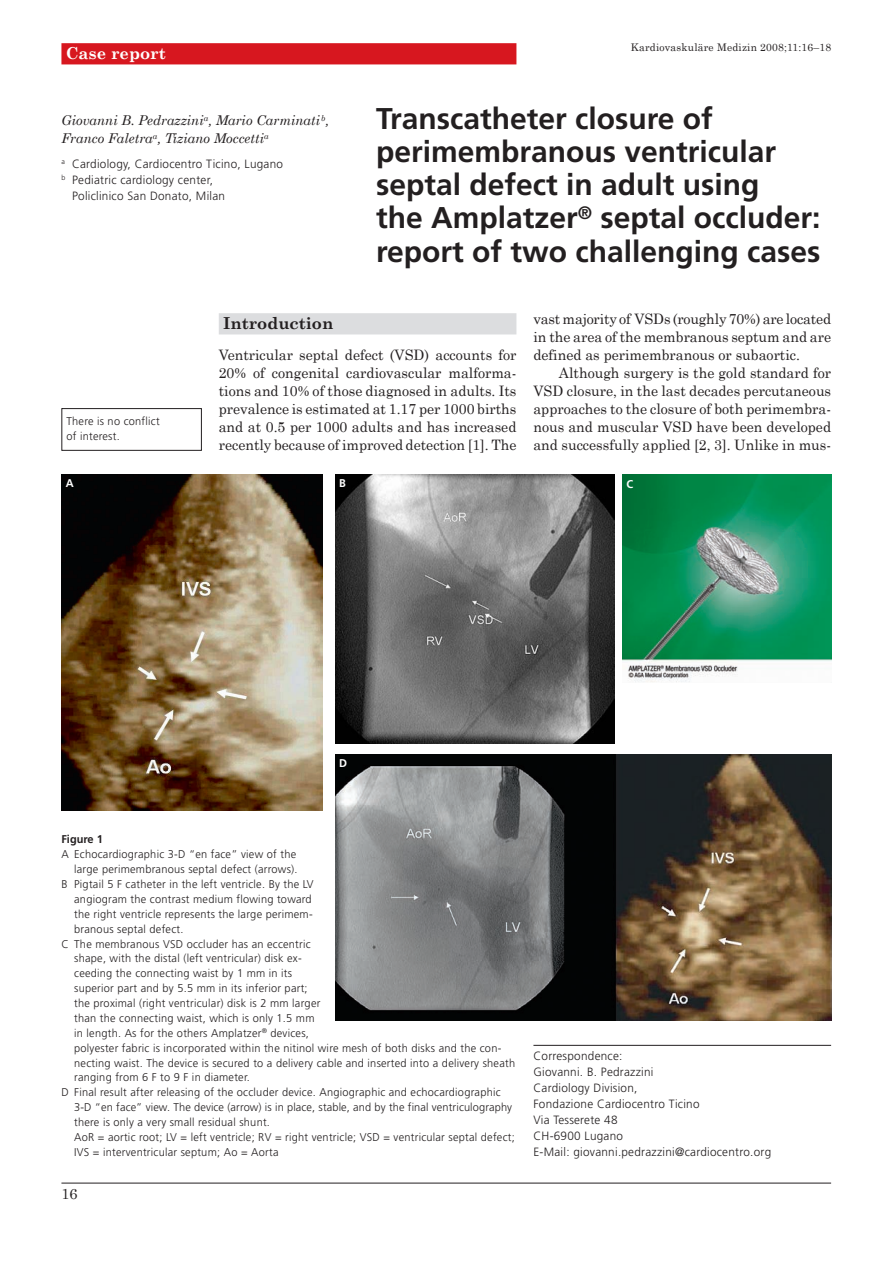
<style>
.page{position:relative;width:893px;height:1263px;background:#fff}
.page>*{position:absolute;margin:0;border:0;box-sizing:border-box;transform-origin:0 0}
.t1{font:700 30px/33px "Frutiger";color:#231f20}
.t2{font:700 16.5px "Century Schoolbook";color:#231f20}
.t3{font:700 16.5px "Century Schoolbook";color:#fff}
.t4{font:14.7px "Century Schoolbook";color:#231f20}
.t5{font:14.4px/18px "Century Schoolbook";color:#231f20;text-align:justify}
.t6{font:italic 13.5px/18px "Century Schoolbook";color:#231f20}
.t7{font:300 12px/15.9px "Frutiger";letter-spacing:.02em;color:#231f20}
.t8{font:300 11.25px/14.9px "Frutiger";letter-spacing:.02em;color:#231f20}
.t9{font:700 11.25px "Frutiger";color:#231f20}
.t10{font:700 11.25px "Frutiger";color:#fff}
.t11{font:10.5px "Century Schoolbook";letter-spacing:.02em;color:#231f20}
</style>
<div class="page">
<div style="left:61px;top:43px;width:455px;height:21px;background:#d7171f"></div>
<hr style="left:61px;top:1183px;width:770px;height:1px;background:#231f20">
<div style="left:219px;top:313px;width:297px;height:21px;background:#dcdddf"></div>
<hr style="left:533px;top:1045px;width:298px;height:1px;background:#231f20">
<div style="left:61px;top:408px;width:141px;height:43px;border:1px solid #231f20"></div>
<img style="left:61px;top:474px;width:261px;height:336px">
<img style="left:335px;top:474px;width:279px;height:269px">
<img style="left:623px;top:474px;width:208px;height:208px">
<img style="left:336px;top:754px;width:495px;height:266px">
<h2 class="t3" style="left:66px;top:43px;width:102px">Case report</h2>
<p class="t11" style="left:631px;top:41px;width:202px">Kardiovaskuläre Medizin 2008;11:16–18</p>
<p class="t6" style="left:61px;top:111px;width:269px">Giovanni B. Pedrazzini<sup>a</sup>, Mario Carminati<sup>b</sup>,<br>Franco Faletra<sup>a</sup>, Tiziano Moccetti<sup>a</sup></p>
<p class="t7" style="left:61px;top:157px;width:223px"><sup>a</sup> Cardiology, Cardiocentro Ticino, Lugano</p>
<p class="t7" style="left:61px;top:173px;width:153px"><sup>b</sup> Pediatric cardiology center,</p>
<p class="t7" style="left:72px;top:189px;width:154px">Policlinico San Donato, Milan</p>
<h1 class="t1" style="left:376px;top:105px;width:446px">Transcatheter closure of perimembranous ventricular septal defect in adult using<br>the Amplatzer<sup>®</sup> septal occluder: report of two challenging cases</h1>
<p class="t8" style="left:66px;top:415px;width:95px">There is no conflict of interest.</p>
<h2 class="t2" style="left:223px;top:313px;width:112px">Introduction</h2>
<p class="t5" style="left:219px;top:345px;width:299px">Ventricular septal defect (VSD) accounts for 20% of congenital cardiovascular malforma&shy;tions and 10% of those diagnosed in adults. Its prevalence is estimated at 1.17 per 1000 births and at 0.5 per 1000 adults and has increased recently because of improved detection [1]. The</p>
<p class="t5" style="left:533px;top:309px;width:299px">vast majority of VSDs (roughly 70%) are located in the area of the membranous septum and are defined as perimembranous or subaortic.</p>
<p class="t5" style="left:533px;top:364px;width:299px;text-indent:26px">Although surgery is the gold standard for VSD closure, in the last decades percutaneous approaches to the closure of both perimembra&shy;nous and muscular VSD have been developed and successfully applied [2, 3]. Unlike in mus-</p>
<p class="t10" style="left:66px;top:479px;width:9px">A</p>
<p class="t10" style="left:339px;top:479px;width:8px">B</p>
<p class="t10" style="left:626px;top:479px;width:8px">C</p>
<p class="t10" style="left:339px;top:759px;width:9px">D</p>
<p class="t9" style="left:61px;top:835px;width:43px">Figure 1</p>
<p class="t8" style="left:61px;top:848px;width:236px">A Echocardiographic 3-D “en face” view of the</p>
<p class="t8" style="left:74px;top:863px;width:225px">large perimembranous septal defect (arrows).</p>
<p class="t8" style="left:61px;top:877px;width:254px">B Pigtail 5 F catheter in the left ventricle. By the LV</p>
<p class="t8" style="left:74px;top:892px;width:239px">angiogram the contrast medium flowing toward</p>
<p class="t8" style="left:74px;top:907px;width:240px">the right ventricle represents the large perimem-</p>
<p class="t8" style="left:74px;top:922px;width:111px">branous septal defect.</p>
<p class="t8" style="left:61px;top:937px;width:251px">C The membranous VSD occluder has an eccentric</p>
<p class="t8" style="left:74px;top:952px;width:229px">shape, with the distal (left ventricular) disk ex-</p>
<p class="t8" style="left:74px;top:967px;width:219px">ceeding the connecting waist by 1 mm in its</p>
<p class="t8" style="left:74px;top:982px;width:235px">superior part and by 5.5 mm in its inferior part;</p>
<p class="t8" style="left:74px;top:996px;width:248px">the proximal (right ventricular) disk is 2 mm larger</p>
<p class="t8" style="left:74px;top:1011px;width:242px">than the connecting waist, which is only 1.5 mm</p>
<p class="t8" style="left:74px;top:1026px;width:236px">in length. As for the others Amplatzer<sup>®</sup> devices,</p>
<p class="t8" style="left:74px;top:1041px;width:429px">polyester fabric is incorporated within the nitinol wire mesh of both disks and the con-</p>
<p class="t8" style="left:74px;top:1056px;width:442px">necting waist. The device is secured to a delivery cable and inserted into a delivery sheath</p>
<p class="t8" style="left:74px;top:1071px;width:177px">ranging from 6 F to 9 F in diameter.</p>
<p class="t8" style="left:61px;top:1086px;width:441px">D Final result after releasing of the occluder device. Angiographic and echocardiographic</p>
<p class="t8" style="left:74px;top:1101px;width:439px">3-D “en face” view. The device (arrow) is in place, stable, and by the final ventriculography</p>
<p class="t8" style="left:74px;top:1116px;width:197px">there is only a very small residual shunt.</p>
<p class="t8" style="left:74px;top:1130px;width:442px">AoR = aortic root; LV = left ventricle; RV = right ventricle; VSD = ventricular septal defect;</p>
<p class="t8" style="left:74px;top:1145px;width:206px">IVS = interventricular septum; Ao = Aorta</p>
<h3 class="t4" style="left:61px;top:1185px;width:18px">16</h3>
<p class="t7" style="left:533px;top:1049px;width:239px">Correspondence:<br>Giovanni. B. Pedrazzini<br>Cardiology Division,<br>Fondazione Cardiocentro Ticino<br>Via Tesserete 48<br>CH-6900 Lugano<br>E-Mail: giovanni.pedrazzini@cardiocentro.org</p>
</div>
